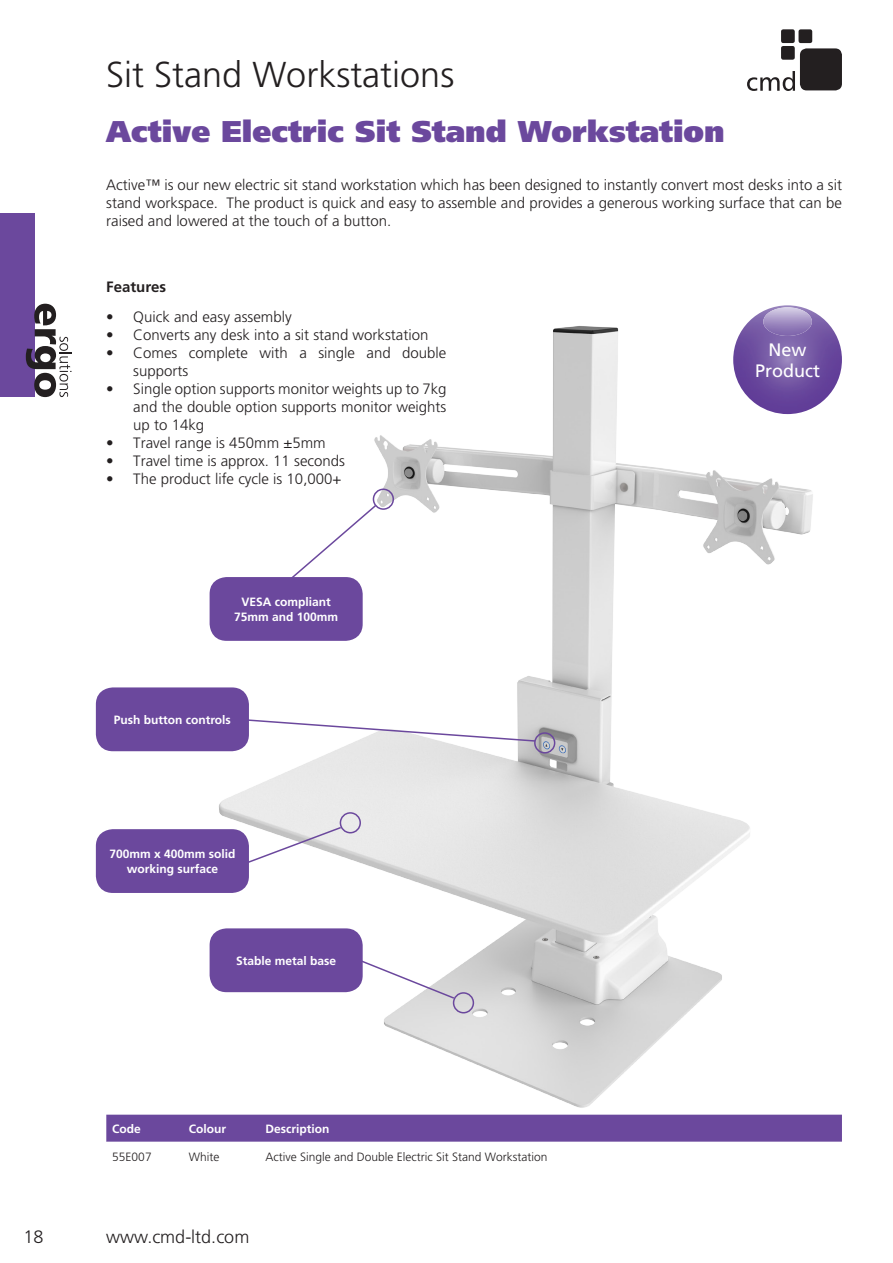
<style>
.page{position:relative;width:893px;height:1263px;background:#fff}
.page>*{position:absolute;margin:0;border:0;box-sizing:border-box;transform-origin:0 0}
.t1{font:300 36px "Frutiger LT Std";color:#231f20}
.t2{font:900 30px "Frutiger LT Std";color:#6b489d}
.t3{font:300 18px "Frutiger LT Std";color:#231f20}
.t4{font:18px/21.6px "Frutiger LT Std";color:#fff;text-align:center}
.t5{font:300 15px/18px "Frutiger LT Std";color:#231f20;text-align:justify}
.t6{font:700 15px "Frutiger LT Std";color:#231f20}
.t7{font:700 12px/14.4px "Frutiger LT Std";color:#fff;text-align:center}
.t8{font:300 12px "Frutiger LT Std";color:#231f20}
</style>
<div class="page">
<img style="left:43px;top:303px;width:799px;height:812px">
<img style="left:733px;top:305px;width:109px;height:109px">
<img style="left:763px;top:307px;width:49px;height:29px">
<div style="left:106px;top:1115px;width:736px;height:27px;background:#6b489d"></div>
<div style="left:210px;top:928px;width:153px;height:64px;background:#6b489d;border-radius:17px"></div>
<svg style="left:359px;top:959px;width:97px;height:41px"></svg>
<div style="left:453px;top:992px;width:21px;height:21px;border:2px solid #6b489d;border-radius:50%"></div>
<div style="left:96px;top:829px;width:153px;height:64px;background:#6b489d;border-radius:17px"></div>
<svg style="left:244px;top:826px;width:99px;height:39px"></svg>
<div style="left:340px;top:812px;width:21px;height:21px;border:2px solid #6b489d;border-radius:50%"></div>
<div style="left:210px;top:577px;width:153px;height:64px;background:#6b489d;border-radius:17px"></div>
<svg style="left:284px;top:503px;width:94px;height:81px"></svg>
<div style="left:373px;top:488px;width:21px;height:22px;border:2px solid #6b489d;border-radius:50%"></div>
<div style="left:96px;top:687px;width:153px;height:64px;background:#6b489d;border-radius:17px"></div>
<svg style="left:247px;top:718px;width:290px;height:24px"></svg>
<div style="left:534px;top:732px;width:21px;height:21px;border:2px solid #6b489d;border-radius:50%"></div>
<div style="left:800px;top:48px;width:42px;height:42px;background:#231f20;border-radius:7px"></div>
<svg style="left:747px;top:71px;width:48px;height:20px"></svg>
<div style="left:781px;top:46px;width:14px;height:14px;background:#231f20;border-radius:2px"></div>
<div style="left:781px;top:29px;width:14px;height:14px;background:#231f20;border-radius:2px"></div>
<div style="left:798px;top:29px;width:14px;height:14px;background:#231f20;border-radius:2px"></div>
<div style="left:0;top:213px;width:35px;height:184px;background:#6b489d"></div>
<svg style="left:26px;top:304px;width:46px;height:93px"></svg>
<h1 class="t1" style="left:106px;top:54px;width:350px">Sit Stand Workstations</h1>
<h2 class="t2" style="left:106px;top:113px;width:620px">Active Electric Sit Stand Workstation</h2>
<p class="t5" style="left:106px;top:176px;width:737px">Active™ is our new electric sit stand workstation which has been designed to instantly convert most desks into a sit stand workspace. The product is quick and easy to assemble and provides a generous working surface that can be raised and lowered at the touch of a button.</p>
<p class="t6" style="left:106px;top:278px;width:61px">Features</p>
<p class="t5" style="left:106px;top:308px;width:187px">• Quick and easy assembly</p>
<p class="t5" style="left:106px;top:326px;width:324px">• Converts any desk into a sit stand workstation</p>
<p class="t5" style="left:133px;top:344px;width:315px;text-indent:-27px">• Comes complete with a single and double supports</p>
<p class="t5" style="left:133px;top:380px;width:315px;text-indent:-27px">• Single option supports monitor weights up to 7kg and the double option supports monitor weights up to 14kg</p>
<p class="t5" style="left:106px;top:434px;width:221px">• Travel range is 450mm ±5mm</p>
<p class="t5" style="left:106px;top:452px;width:240px">• Travel time is approx. 11 seconds</p>
<p class="t5" style="left:106px;top:470px;width:237px">• The product life cycle is 10,000+</p>
<p class="t7" style="left:234px;top:595px;width:106px">VESA compliant<br>75mm and 100mm</p>
<p class="t7" style="left:114px;top:712px;width:119px">Push button controls</p>
<p class="t7" style="left:109px;top:847px;width:128px">700mm x 400mm solid working surface</p>
<p class="t7" style="left:236px;top:953px;width:102px">Stable metal base</p>
<p class="t7" style="left:112px;top:1121px;width:30px">Code</p>
<p class="t7" style="left:189px;top:1121px;width:39px">Colour</p>
<p class="t7" style="left:265px;top:1121px;width:65px">Description</p>
<p class="t8" style="left:112px;top:1150px;width:41px">55E007</p>
<p class="t8" style="left:189px;top:1150px;width:32px">White</p>
<p class="t8" style="left:265px;top:1150px;width:284px">Active Single and Double Electric Sit Stand Workstation</p>
<p class="t3" style="left:24px;top:1226px;width:22px">18</p>
<p class="t3" style="left:106px;top:1226px;width:145px">www.cmd-ltd.com</p>
<p class="t4" style="left:755px;top:339px;width:66px">New<br>Product</p>
</div>
